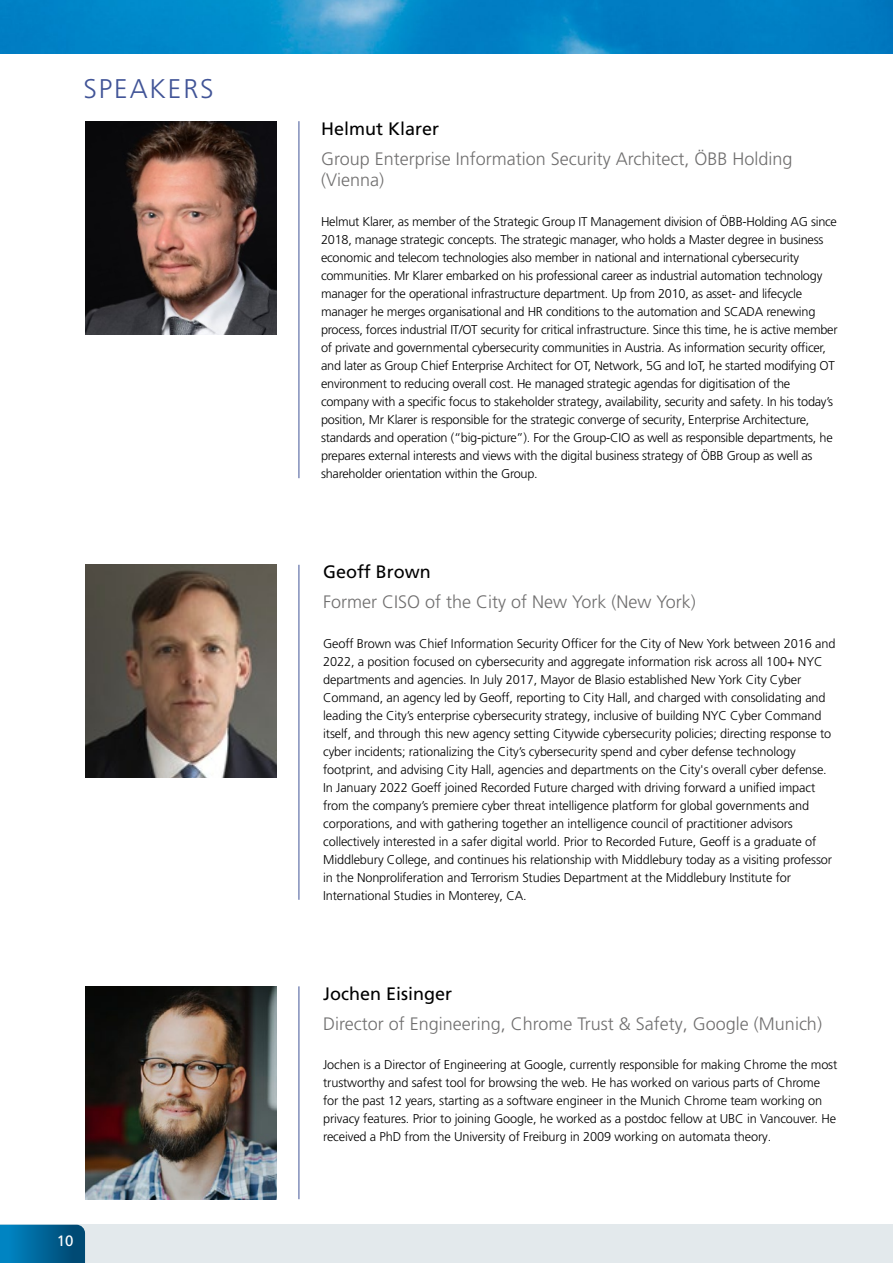
<style>
.page{position:relative;width:893px;height:1263px;background:#fff}
.page>*{position:absolute;margin:0;border:0;box-sizing:border-box;transform-origin:0 0}
.t1{font:300 27px "Frutiger LT Pro";letter-spacing:.07em;color:#415497}
.t2{font:300 18px/21.6px "Frutiger LT Pro";color:#706f6f}
.t3{font:18px "Frutiger LT Pro";color:#000}
.t4{font:15px "Frutiger LT Pro";color:#fff}
.t5{font:300 12.75px/18px "Frutiger LT Pro";letter-spacing:-.01em;color:#000}
</style>
<div class="page">
<div style="left:0;top:1225px;width:893px;height:38px;background:#e3e9ec"></div>
<svg style="left:0;top:1225px;width:85px;height:38px;background:#069"></svg>
<img style="left:0;top:0;width:893px;height:53px">
<hr style="left:299px;top:565px;width:1px;height:335px;background:#415497">
<img style="left:85px;top:565px;width:192px;height:213px">
<hr style="left:299px;top:121px;width:1px;height:357px;background:#415497">
<img style="left:85px;top:121px;width:192px;height:213px">
<hr style="left:299px;top:986px;width:1px;height:213px;background:#415497">
<img style="left:85px;top:986px;width:192px;height:213px">
<h1 class="t1" style="left:84px;top:73px;width:132px">SPEAKERS</h1>
<p class="t4" style="left:57px;top:1231px;width:18px">10</p>
<h2 class="t3" style="left:321px;top:118px;width:120px">Helmut Klarer</h2>
<h2 class="t2" style="left:321px;top:148px;width:473px">Group Enterprise Information Security Architect, ÖBB Holding (Vienna)</h2>
<p class="t5" style="left:321px;top:212px;width:518px">Helmut Klarer, as member of the Strategic Group IT Management division of ÖBB-Holding AG since 2018, manage strategic concepts. The strategic manager, who holds a Master degree in business economic and telecom technologies also member in national and international cybersecurity communities. Mr Klarer embarked on his professional career as industrial automation technology manager for the operational infrastructure department. Up from 2010, as asset- and lifecycle manager he merges organisational and HR conditions to the automation and SCADA renewing process, forces industrial IT/OT security for critical infrastructure. Since this time, he is active member of private and governmental cybersecurity communities in Austria. As information security officer, and later as Group Chief Enterprise Architect for OT, Network, 5G and IoT, he started modifying OT environment to reducing overall cost. He managed strategic agendas for digitisation of the company with a specific focus to stakeholder strategy, availability, security and safety. In his today’s position, Mr Klarer is responsible for the strategic converge of security, Enterprise Architecture, standards and operation (“big-picture”). For the Group-CIO as well as responsible departments, he prepares external interests and views with the digital business strategy of ÖBB Group as well as shareholder orientation within the Group.</p>
<h2 class="t3" style="left:323px;top:561px;width:109px">Geoff Brown</h2>
<h2 class="t2" style="left:323px;top:591px;width:374px">Former CISO of the City of New York (New York)</h2>
<p class="t5" style="left:323px;top:634px;width:514px">Geoff Brown was Chief Information Security Officer for the City of New York between 2016 and 2022, a position focused on cybersecurity and aggregate information risk across all 100+ NYC departments and agencies. In July 2017, Mayor de Blasio established New York City Cyber Command, an agency led by Geoff, reporting to City Hall, and charged with consolidating and leading the City’s enterprise cybersecurity strategy, inclusive of building NYC Cyber Command itself, and through this new agency setting Citywide cybersecurity policies; directing response to cyber incidents; rationalizing the City’s cybersecurity spend and cyber defense technology footprint, and advising City Hall, agencies and departments on the City's overall cyber defense.<br>In January 2022 Goeff joined Recorded Future charged with driving forward a unified impact from the company’s premiere cyber threat intelligence platform for global governments and corporations, and with gathering together an intelligence council of practitioner advisors collectively interested in a safer digital world. Prior to Recorded Future, Geoff is a graduate of Middlebury College, and continues his relationship with Middlebury today as a visiting professor in the Nonproliferation and Terrorism Studies Department at the Middlebury Institute for International Studies in Monterey, CA.</p>
<h2 class="t3" style="left:323px;top:983px;width:131px">Jochen Eisinger</h2>
<h2 class="t2" style="left:323px;top:1013px;width:500px">Director of Engineering, Chrome Trust &amp; Safety, Google (Munich)</h2>
<p class="t5" style="left:323px;top:1056px;width:516px">Jochen is a Director of Engineering at Google, currently responsible for making Chrome the most trustworthy and safest tool for browsing the web. He has worked on various parts of Chrome for the past 12 years, starting as a software engineer in the Munich Chrome team working on privacy features. Prior to joining Google, he worked as a postdoc fellow at UBC in Vancouver. He received a PhD from the University of Freiburg in 2009 working on automata theory.</p>
</div>
